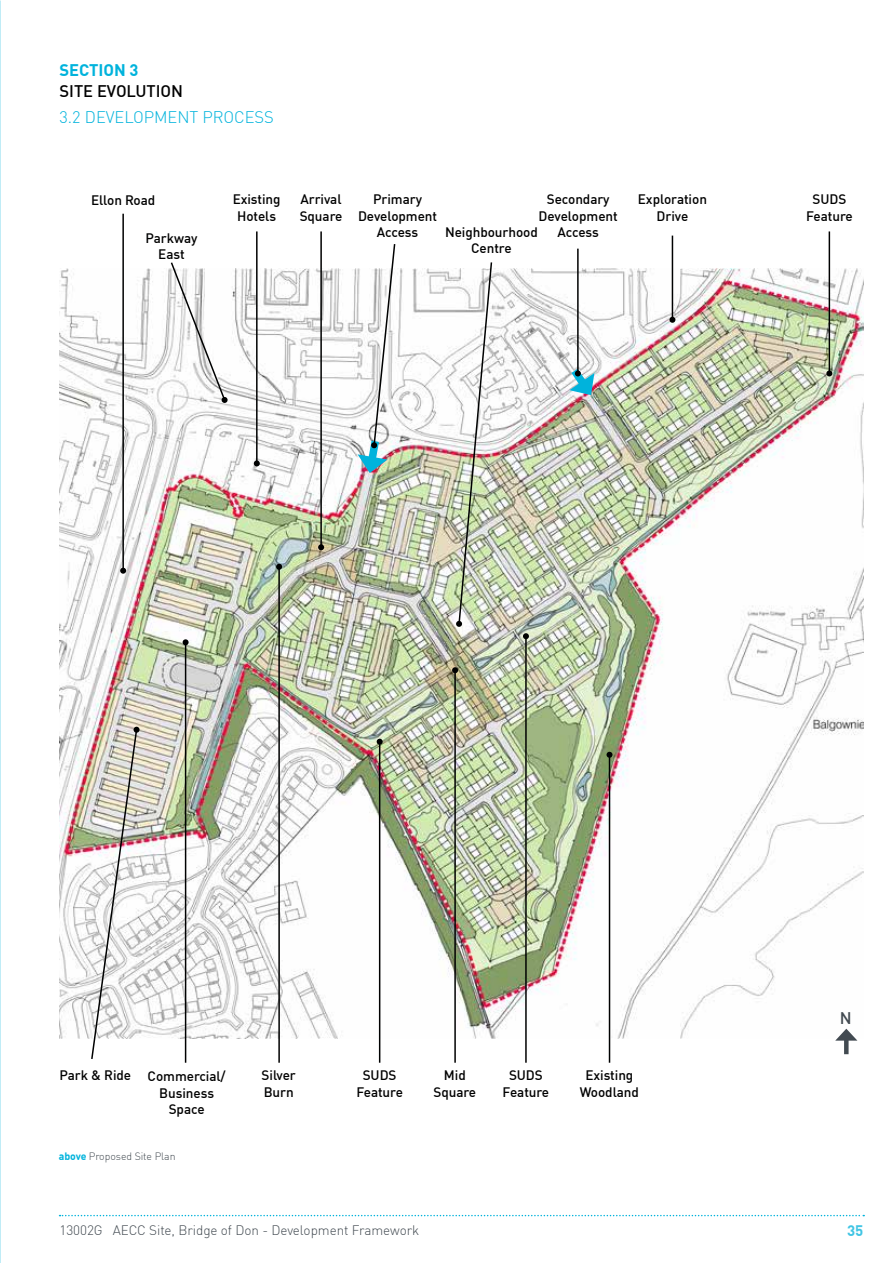
<style>
.page{position:relative;width:893px;height:1263px;background:#fff}
.page>*{position:absolute;margin:0;border:0;box-sizing:border-box;transform-origin:0 0}
.t1{font:300 16.5px "DIN Offc";letter-spacing:-.005em;color:#00b3dc}
.t2{font:500 16.5px "DIN Offc";letter-spacing:-.005em;color:#000}
.t3{font:700 16.5px "DIN Offc";letter-spacing:-.005em;color:#00b3dc}
.t4{font:500 16.5px "DIN Offc";color:#424a51}
.t5{font:700 15px "DIN Offc";color:#41c5e4}
.t6{font:500 13.5px/16.5px "DIN Offc";letter-spacing:-.005em;color:#000101;text-align:center}
.t7{font:300 13.5px "DIN Offc";letter-spacing:-.005em;color:#424a51}
.t8{font:300 10.5px "DIN Offc";letter-spacing:-.005em;color:#424a51}
.s1{font-weight:700;color:#00b3dc}
</style>
<div class="page">
<svg style="left:60px;top:1215px;width:804px;height:1px"></svg>
<img style="left:60px;top:269px;width:803px;height:769px">
<img style="left:90px;top:727px;width:50px;height:332px">
<hr style="left:379px;top:742px;width:1px;height:321px;background:#000101">
<svg style="left:377px;top:739px;width:6px;height:6px"></svg>
<hr style="left:454px;top:670px;width:2px;height:393px;background:#000101">
<svg style="left:452px;top:667px;width:6px;height:6px"></svg>
<hr style="left:320px;top:231px;width:2px;height:316px;background:#000101">
<svg style="left:318px;top:544px;width:6px;height:6px"></svg>
<hr style="left:577px;top:249px;width:2px;height:124px;background:#000101">
<svg style="left:564px;top:360px;width:32px;height:37px"></svg>
<svg style="left:358px;top:244px;width:38px;height:229px"></svg>
<hr style="left:609px;top:755px;width:1px;height:308px;background:#000101">
<svg style="left:606px;top:752px;width:6px;height:6px"></svg>
<hr style="left:122px;top:214px;width:2px;height:357px;background:#000101">
<svg style="left:120px;top:568px;width:6px;height:6px"></svg>
<hr style="left:256px;top:231px;width:2px;height:232px;background:#000101">
<svg style="left:254px;top:460px;width:6px;height:6px"></svg>
<hr style="left:525px;top:636px;width:2px;height:427px;background:#000101">
<svg style="left:523px;top:633px;width:6px;height:6px"></svg>
<hr style="left:672px;top:236px;width:1px;height:84px;background:#000101">
<svg style="left:669px;top:317px;width:6px;height:6px"></svg>
<svg style="left:170px;top:262px;width:58px;height:141px"></svg>
<hr style="left:829px;top:231px;width:1px;height:142px;background:#000101">
<svg style="left:826px;top:370px;width:6px;height:6px"></svg>
<hr style="left:185px;top:642px;width:1px;height:421px;background:#000101">
<svg style="left:183px;top:639px;width:6px;height:6px"></svg>
<hr style="left:278px;top:567px;width:2px;height:496px;background:#000101">
<svg style="left:276px;top:564px;width:6px;height:6px"></svg>
<img style="left:456px;top:262px;width:37px;height:365px">
<div style="left:844px;top:1036px;width:5px;height:18px;background:#424a51"></div>
<svg style="left:835px;top:1029px;width:22px;height:12px"></svg>
<p class="t3" style="left:60px;top:60px;width:81px">SECTION 3</p>
<p class="t2" style="left:60px;top:80px;width:125px">SITE EVOLUTION</p>
<p class="t1" style="left:60px;top:107px;width:216px">3.2 DEVELOPMENT PROCESS</p>
<p class="t6" style="left:91px;top:192px;width:66px">Ellon Road</p>
<p class="t6" style="left:233px;top:191px;width:49px">Existing<br>Hotels</p>
<p class="t6" style="left:146px;top:229px;width:53px">Parkway<br>East</p>
<p class="t6" style="left:300px;top:191px;width:44px;text-align:left">Arrival<br>Square</p>
<p class="t6" style="left:358px;top:191px;width:81px">Primary<br>Development<br>Access</p>
<p class="t6" style="left:539px;top:191px;width:81px">Secondary<br>Development<br>Access</p>
<p class="t6" style="left:445px;top:223px;width:94px">Neighbourhood<br>Centre</p>
<p class="t6" style="left:638px;top:191px;width:71px">Exploration<br>Drive</p>
<p class="t6" style="left:806px;top:191px;width:48px">SUDS<br>Feature</p>
<p class="t4" style="left:840px;top:1008px;width:13px">N</p>
<p class="t6" style="left:60px;top:1066px;width:73px">Park &amp; Ride</p>
<p class="t6" style="left:356px;top:1066px;width:48px">SUDS<br>Feature</p>
<p class="t6" style="left:434px;top:1066px;width:44px">Mid<br>Square</p>
<p class="t6" style="left:262px;top:1066px;width:36px;text-align:left">Silver<br>Burn</p>
<p class="t6" style="left:148px;top:1067px;width:80px">Commercial/<br>Business<br>Space</p>
<p class="t6" style="left:503px;top:1066px;width:48px">SUDS<br>Feature</p>
<p class="t6" style="left:580px;top:1066px;width:61px">Existing<br>Woodland</p>
<p class="t8" style="left:59px;top:1150px;width:118px"><span class="s1">above</span> Proposed Site Plan</p>
<p class="t7" style="left:60px;top:1221px;width:361px">13002G AECC Site, Bridge of Don - Development Framework</p>
<p class="t5" style="left:847px;top:1220px;width:18px">35</p>
</div>
